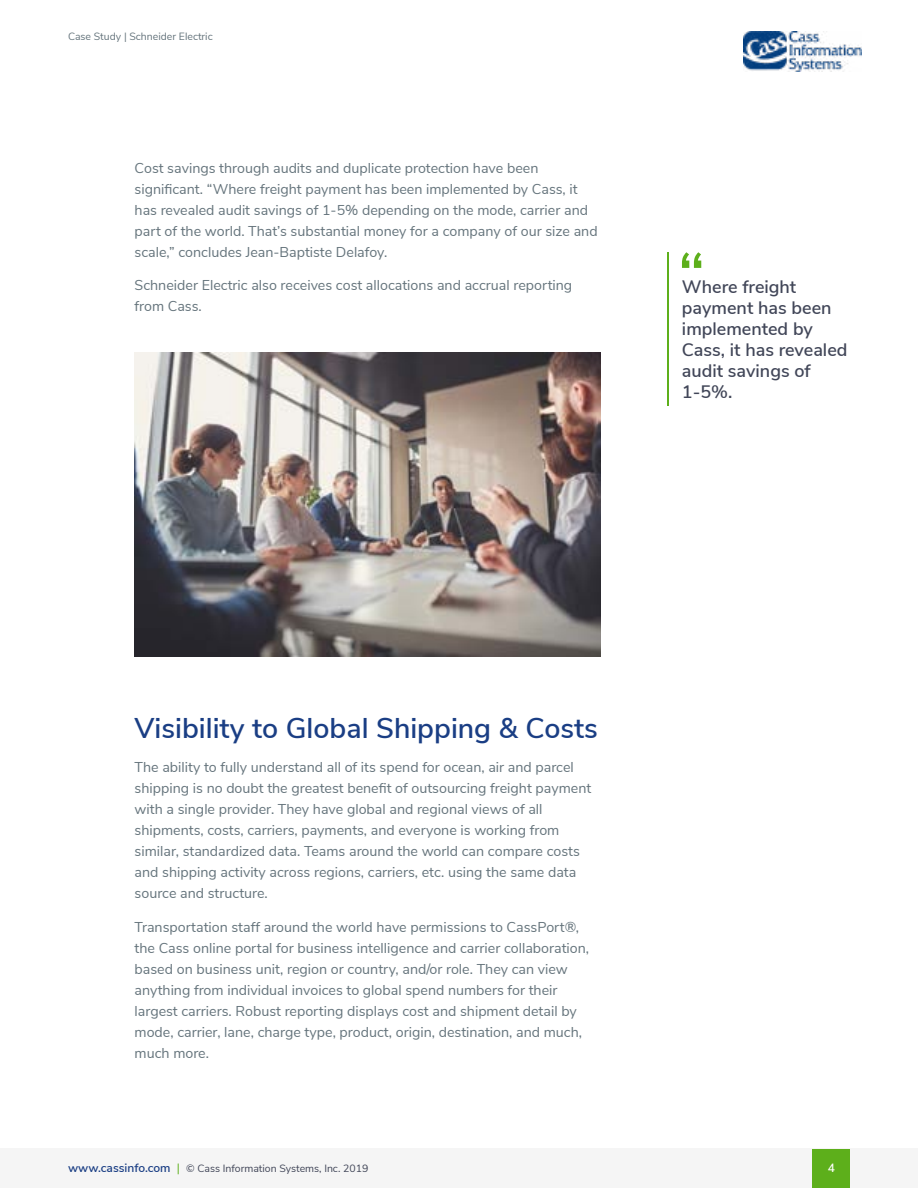
<style>
.page{position:relative;width:918px;height:1188px;background:#fff}
.page>*{position:absolute;margin:0;border:0;box-sizing:border-box;transform-origin:0 0}
.t1{font:600 28.5px "Nunito Sans";color:#1a3e84}
.t2{font:600 18px/21px "Nunito Sans";color:#414658}
.t3{font:14.25px/21px "Nunito Sans";color:#65747c}
.t4{font:600 12px "Nunito Sans";color:#fff}
.t5{font:10.5px "Nunito Sans";color:#414658}
.t6{font:10.5px "Nunito Sans";color:#65747c}
.s1{font-weight:600;font-size:12px;color:#1a3e84}
.s2{font-size:12px;color:#5daf1b}
</style>
<div class="page">
<div style="left:0;top:1149px;width:918px;height:39px;background:#f5f5f5"></div>
<div style="left:812px;top:1150px;width:38px;height:38px;background:#5daf1b"></div>
<hr style="left:667px;top:252px;width:2px;height:153px;background:#5daf1b">
<svg style="left:682px;top:252px;width:19px;height:16px"></svg>
<img style="left:135px;top:352px;width:466px;height:304px">
<img style="left:743px;top:32px;width:119px;height:39px">
<p class="t6" style="left:68px;top:29px;width:146px">Case Study | Schneider Electric</p>
<p class="t3" style="left:135px;top:156px;width:465px">Cost savings through audits and duplicate protection have been significant. “Where freight payment has been implemented by Cass, it has revealed audit savings of 1-5% depending on the mode, carrier and part of the world. That’s substantial money for a company of our size and scale,” concludes Jean-Baptiste Delafoy.</p>
<p class="t3" style="left:135px;top:274px;width:439px">Schneider Electric also receives cost allocations and accrual reporting from Cass.</p>
<p class="t2" style="left:682px;top:276px;width:167px">Where freight payment has been implemented by<br>Cass, it has revealed audit savings of<br>1-5%.</p>
<h1 class="t1" style="left:135px;top:707px;width:465px">Visibility to Global Shipping &amp; Costs</h1>
<p class="t3" style="left:135px;top:756px;width:458px">The ability to fully understand all of its spend for ocean, air and parcel shipping is no doubt the greatest benefit of outsourcing freight payment with a single provider. They have global and regional views of all shipments, costs, carriers, payments, and everyone is working from similar, standardized data. Teams around the world can compare costs and shipping activity across regions, carriers, etc. using the same data source and structure.</p>
<p class="t3" style="left:135px;top:915px;width:456px">Transportation staff around the world have permissions to CassPort®, the Cass online portal for business intelligence and carrier collaboration, based on business unit, region or country, and/or role. They can view anything from individual invoices to global spend numbers for their largest carriers. Robust reporting displays cost and shipment detail by mode, carrier, lane, charge type, product, origin, destination, and much, much more.</p>
<p class="t5" style="left:68px;top:1160px;width:302px"><span class="s1">www.cassinfo.com</span> <span class="s2">|</span> © Cass Information Systems, Inc. 2019</p>
<p class="t4" style="left:828px;top:1159px;width:9px">4</p>
</div>
